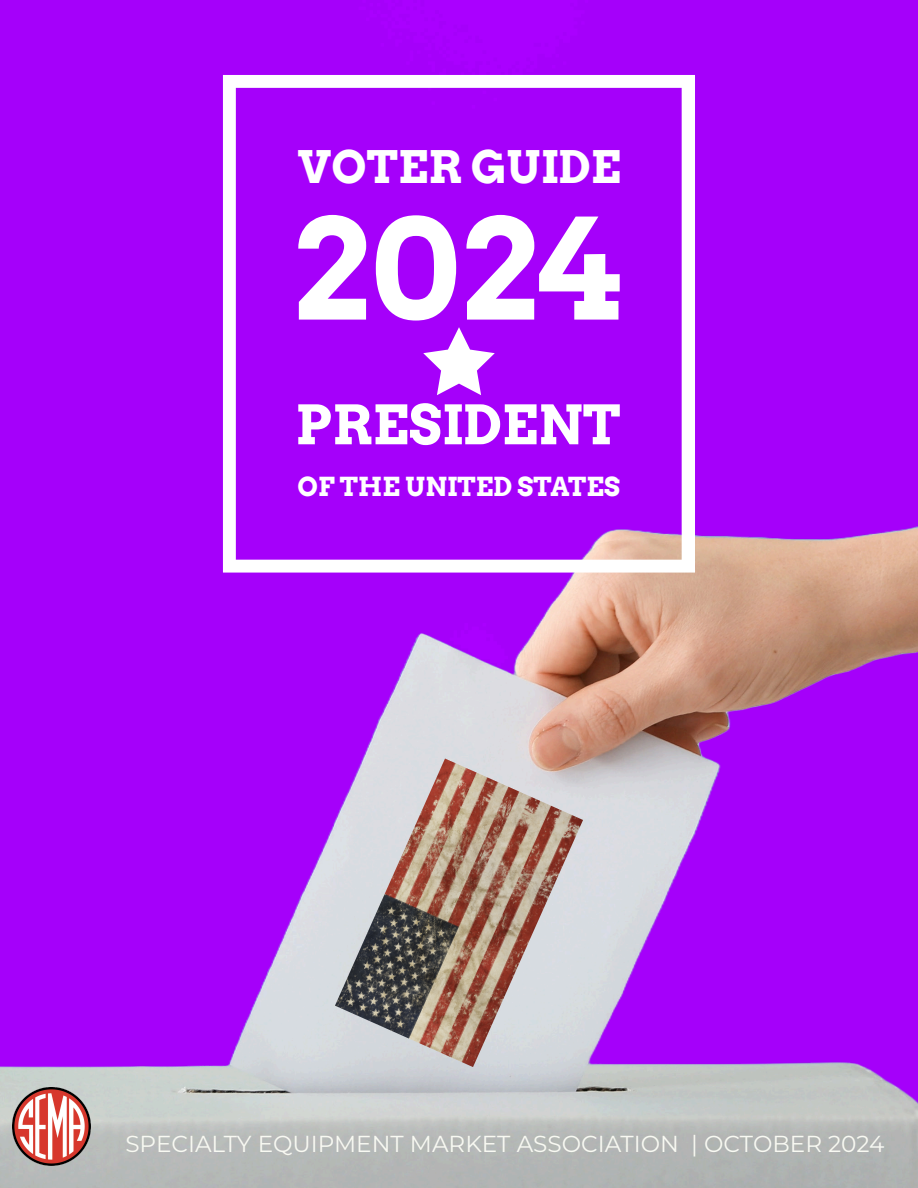
<style>
.page{position:relative;width:918px;height:1188px;background:#fff}
.page>*{position:absolute;margin:0;border:0;box-sizing:border-box;transform-origin:0 0}
.t1{font:700 139.2px "Arvo";color:#fff}
.t2{font:700 54px "Arvo";color:#fff}
.t3{font:700 44.85px "Arvo";color:#fff}
.t4{font:700 26.25px "Arvo";color:#fff}
.t5{font:23.1px "Montserrat";color:#f8f9f2}
</style>
<div class="page">
<img style="left:0;top:0;width:918px;height:1188px">
<img style="left:335px;top:759px;width:248px;height:308px">
<img style="left:13px;top:1088px;width:77px;height:77px">
<svg style="left:223px;top:75px;width:472px;height:498px;background:#af1df9"></svg>
<svg style="left:423px;top:327px;width:72px;height:68px"></svg>
<h3 class="t3" style="left:298px;top:139px;width:325px">VOTER GUIDE</h3>
<h1 class="t1" style="left:290px;top:182px;width:333px">2024</h1>
<h2 class="t2" style="left:295px;top:391px;width:327px">PRESIDENT</h2>
<p class="t4" style="left:297px;top:471px;width:324px">OF THE UNITED STATES</p>
<p class="t5" style="left:125px;top:1128px;width:761px">SPECIALTY EQUIPMENT MARKET ASSOCIATION | OCTOBER 2024</p>
</div>
